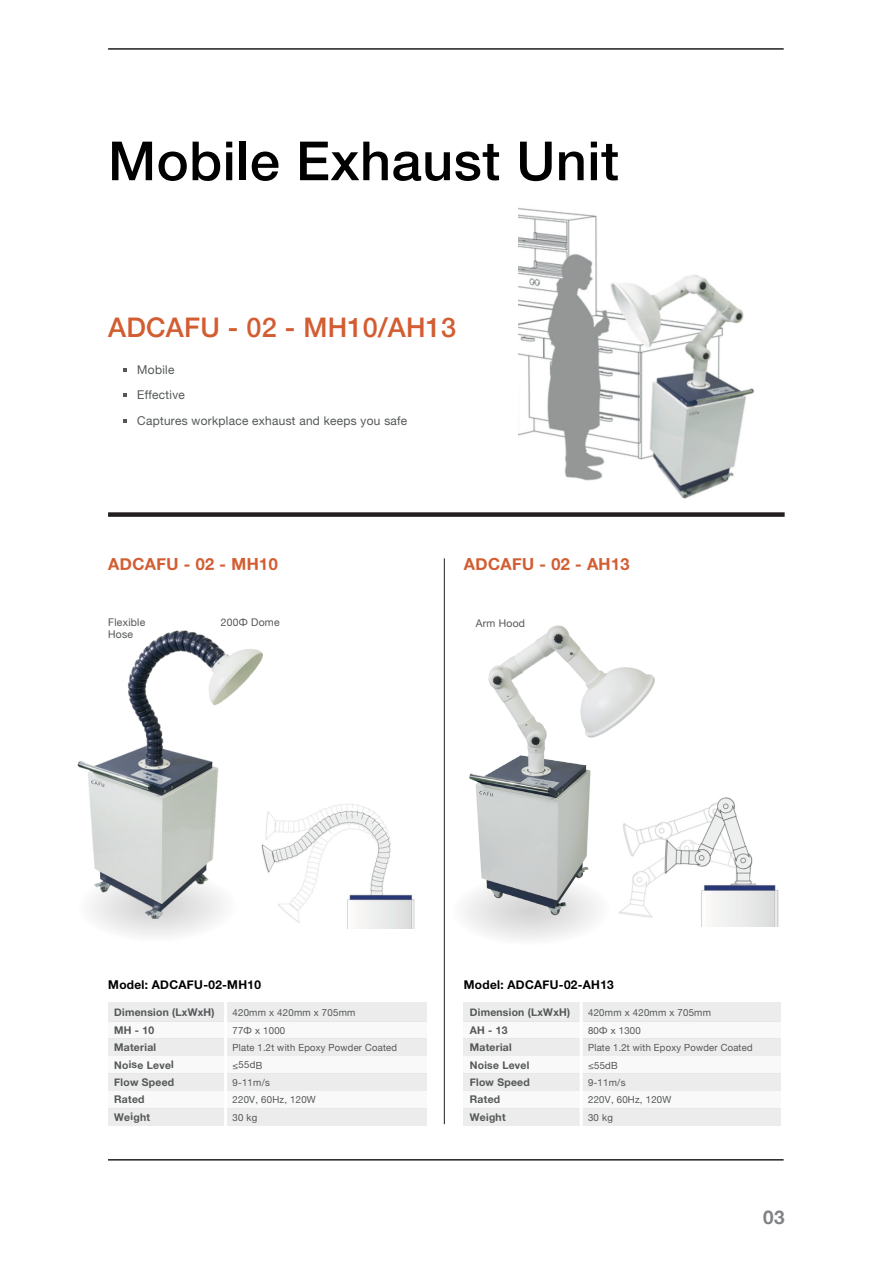
<style>
.page{position:relative;width:893px;height:1263px;background:#fff}
.page>*{position:absolute;margin:0;border:0;box-sizing:border-box;transform-origin:0 0}
.t1{font:500 54px "Helvetica Neue";letter-spacing:.01em;color:#000001}
.t2{font:500 27px "Helvetica Neue";letter-spacing:.01em;color:#d35d32}
.t3{font:700 18.9px "Helvetica Neue";color:#808285}
.t4{font:700 16.5px "Helvetica Neue";color:#d35d32}
.t5{font:12px/25.5px "Helvetica Neue";color:#545758}
.t6{font:700 12px "Helvetica Neue";color:#000001}
.t7{font:700 10.5px/17.5px "Helvetica Neue";color:#545758}
.t8{font:10.5px/11.9px "Helvetica Neue";color:#545758}
.t9{font:9.75px/17.5px "Helvetica Neue";color:#545758}
</style>
<div class="page">
<img style="left:519px;top:208px;width:236px;height:291px">
<svg style="left:102px;top:923px;width:109px;height:13px"></svg>
<hr style="left:108px;top:48px;width:676px;height:2px;background:#231f20">
<img style="left:77px;top:630px;width:186px;height:293px">
<div style="left:108px;top:512px;width:677px;height:5px;background:#231f20"></div>
<svg style="left:123px;top:368px;width:3px;height:4px"></svg>
<svg style="left:123px;top:393px;width:3px;height:4px"></svg>
<svg style="left:123px;top:419px;width:3px;height:4px"></svg>
<img style="left:259px;top:801px;width:156px;height:127px">
<img style="left:657px;top:797px;width:122px;height:130px">
<div style="left:108px;top:1108px;width:318px;height:18px;background:#ececec"></div>
<div style="left:108px;top:1002px;width:318px;height:19px;background:#ececec"></div>
<div style="left:108px;top:1021px;width:318px;height:17px;background:#f9f9f9"></div>
<div style="left:108px;top:1038px;width:318px;height:18px;background:#ececec"></div>
<div style="left:108px;top:1056px;width:318px;height:18px;background:#f9f9f9"></div>
<div style="left:108px;top:1074px;width:318px;height:17px;background:#ececec"></div>
<div style="left:108px;top:1091px;width:318px;height:17px;background:#f9f9f9"></div>
<hr style="left:224px;top:1002px;width:3px;height:124px;background:#fff">
<div style="left:464px;top:1108px;width:317px;height:18px;background:#ececec"></div>
<div style="left:464px;top:1002px;width:317px;height:19px;background:#ececec"></div>
<div style="left:464px;top:1021px;width:317px;height:18px;background:#f9f9f9"></div>
<div style="left:464px;top:1039px;width:317px;height:17px;background:#ececec"></div>
<div style="left:464px;top:1056px;width:317px;height:18px;background:#f9f9f9"></div>
<div style="left:464px;top:1074px;width:317px;height:17px;background:#ececec"></div>
<div style="left:464px;top:1091px;width:317px;height:17px;background:#f9f9f9"></div>
<hr style="left:580px;top:1002px;width:3px;height:124px;background:#fff">
<hr style="left:108px;top:1159px;width:676px;height:1px;background:#231f20">
<svg style="left:467px;top:918px;width:127px;height:22px"></svg>
<img style="left:465px;top:625px;width:192px;height:293px">
<hr style="left:444px;top:558px;width:1px;height:566px;background:#231f20">
<h1 class="t1" style="left:108px;top:118px;width:512px">Mobile Exhaust Unit</h1>
<h2 class="t2" style="left:108px;top:306px;width:350px">ADCAFU - 02 - MH10/AH13</h2>
<p class="t5" style="left:137px;top:358px;width:49px;rotate:-1deg">Mobile<br>Effective</p>
<p class="t5" style="left:137px;top:411px;width:272px;rotate:-1deg">Captures workplace exhaust and keeps you safe</p>
<h3 class="t4" style="left:108px;top:553px;width:171px;rotate:-1deg">ADCAFU - 02 - MH10</h3>
<h3 class="t4" style="left:464px;top:553px;width:167px;rotate:-1deg">ADCAFU - 02 - AH13</h3>
<p class="t8" style="left:108px;top:617px;width:39px;rotate:-1deg">Flexible<br>Hose</p>
<p class="t8" style="left:221px;top:618px;width:60px;rotate:-1deg">200Ф Dome</p>
<p class="t8" style="left:476px;top:619px;width:51px;rotate:-1deg">Arm Hood</p>
<p class="t6" style="left:108px;top:977px;width:154px;rotate:-1deg">Model: ADCAFU-02-MH10</p>
<p class="t7" style="left:114px;top:1005px;width:102px;rotate:-1deg">Dimension (LxWxH)</p>
<p class="t7" style="left:114px;top:1039px;width:44px;rotate:-1deg">Material</p>
<p class="t9" style="left:232px;top:1005px;width:166px;rotate:-1deg">420mm x 420mm x 705mm<br>77Ф x 1000<br>Plate 1.2t with Epoxy Powder Coated</p>
<p class="t7" style="left:114px;top:1022px;width:42px;rotate:-1deg">MH - 10</p>
<p class="t7" style="left:114px;top:1057px;width:62px;rotate:-1deg">Noise Level<br>Flow Speed</p>
<p class="t9" style="left:232px;top:1057px;width:39px;rotate:-1deg">≤55dB<br>9-11m/s</p>
<p class="t7" style="left:114px;top:1091px;width:37px;rotate:-1deg">Rated<br>Weight</p>
<p class="t9" style="left:232px;top:1092px;width:85px;line-height:17px;rotate:-1deg">220V, 60Hz, 120W<br>30 kg</p>
<p class="t6" style="left:464px;top:977px;width:152px;rotate:-1deg">Model: ADCAFU-02-AH13</p>
<p class="t7" style="left:470px;top:1005px;width:102px;rotate:-1deg">Dimension (LxWxH)</p>
<p class="t7" style="left:470px;top:1039px;width:44px;rotate:-1deg">Material</p>
<p class="t9" style="left:587px;top:1005px;width:166px;rotate:-1deg">420mm x 420mm x 705mm<br>80Ф x 1300<br>Plate 1.2t with Epoxy Powder Coated</p>
<p class="t7" style="left:470px;top:1022px;width:39px;rotate:-1deg">AH - 13</p>
<p class="t7" style="left:469px;top:1057px;width:62px;rotate:-1deg">Noise Level<br>Flow Speed</p>
<p class="t9" style="left:588px;top:1057px;width:39px;rotate:-1deg">≤55dB<br>9-11m/s</p>
<p class="t7" style="left:469px;top:1091px;width:37px;rotate:-1deg">Rated<br>Weight</p>
<p class="t9" style="left:588px;top:1092px;width:85px;line-height:17px;rotate:-1deg">220V, 60Hz, 120W<br>30 kg</p>
<h3 class="t3" style="left:763px;top:1202px;width:23px">03</h3>
</div>
